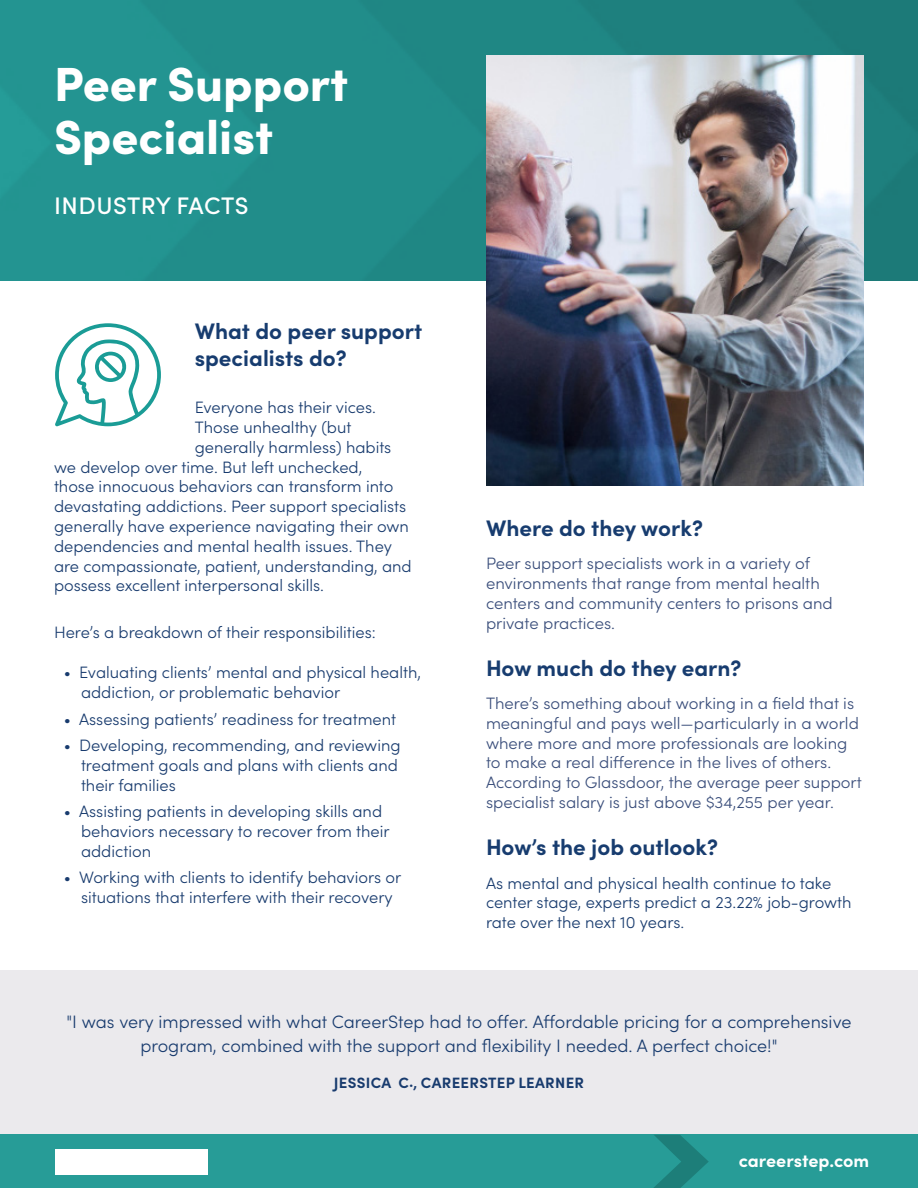
<style>
.page{position:relative;width:918px;height:1188px;background:#fff}
.page>*{position:absolute;margin:0;border:0;box-sizing:border-box;transform-origin:0 0}
.t1{font:900 48px/52.5px "Sofia Pro";color:#fff}
.t2{font:500 24px "Sofia Pro";letter-spacing:.02em;color:#fff}
.Column_Header_Large{font:700 22.5px/27px "Sofia Pro";color:#173c6f}
.t3{font:300 18px/24px "Sofia Pro";color:#183b6e;text-align:center}
.t4{font:700 18px "Sofia Pro";letter-spacing:-.005em;color:#fff}
.Body_Copy_NEW{font:300 16.5px/19.8px "Sofia Pro";color:#183b6e}
.Column_Header_Large-2{font:300 16.5px "Sofia Pro";color:#183b6e}
.Body_Copy_NEW-2{font:300 16.5px/19.8px "Sofia Pro";color:#3a4e7b}
.t5{font:700 15px "Sofia Pro";letter-spacing:.02em;color:#183b6e}
</style>
<div class="page">
<div style="left:0;top:0;width:918px;height:281px;background:linear-gradient(to right,#249794,#1c7a78)"></div>
<img style="left:486px;top:55px;width:378px;height:431px">
<svg style="left:55px;top:323px;width:106px;height:103px"></svg>
<div style="left:0;top:971px;width:918px;height:164px;background:#ebeaed"></div>
<div style="left:0;top:1135px;width:918px;height:53px;background:#279c97"></div>
<svg style="left:654px;top:1135px;width:55px;height:53px"></svg>
<div style="left:55px;top:1150px;width:152px;height:24px;background:#fff"></div>
<h1 class="t1" style="left:54px;top:54px;width:296px">Peer Support<br>Specialist</h1>
<h2 class="t2" style="left:54px;top:187px;width:196px">INDUSTRY FACTS</h2>
<p class="Column_Header_Large" style="left:195px;top:316px;width:229px">What do peer support specialists do?</p>
<p class="Column_Header_Large-2" style="left:195px;top:395px;width:183px">Everyone has their vices.</p>
<p class="Column_Header_Large-2" style="left:195px;top:415px;width:158px">Those unhealthy (but</p>
<p class="Column_Header_Large-2" style="left:195px;top:435px;width:198px">generally harmless) habits</p>
<p class="Column_Header_Large-2" style="left:54px;top:455px;width:310px">we develop over time. But left unchecked,</p>
<p class="Column_Header_Large-2" style="left:54px;top:475px;width:341px">those innocuous behaviors can transform into</p>
<p class="Column_Header_Large-2" style="left:54px;top:494px;width:354px">devastating addictions. Peer support specialists</p>
<p class="Column_Header_Large-2" style="left:54px;top:514px;width:356px">generally have experience navigating their own</p>
<p class="Column_Header_Large-2" style="left:54px;top:534px;width:339px">dependencies and mental health issues. They</p>
<p class="Column_Header_Large-2" style="left:54px;top:554px;width:359px">are compassionate, patient, understanding, and</p>
<p class="Column_Header_Large-2" style="left:54px;top:574px;width:272px">possess excellent interpersonal skills.</p>
<p class="Column_Header_Large-2" style="left:54px;top:620px;width:323px">Here’s a breakdown of their responsibilities:</p>
<p class="Body_Copy_NEW" style="left:81px;top:662px;width:342px;text-indent:-17px">• Evaluating clients’ mental and physical health, addiction, or problematic behavior</p>
<p class="Body_Copy_NEW" style="left:64px;top:708px;width:334px">• Assessing patients’ readiness for treatment</p>
<p class="Body_Copy_NEW" style="left:81px;top:735px;width:321px;text-indent:-17px">• Developing, recommending, and reviewing treatment goals and plans with clients and their families</p>
<p class="Body_Copy_NEW" style="left:81px;top:801px;width:310px;text-indent:-17px">• Assisting patients in developing skills and behaviors necessary to recover from their addiction</p>
<p class="Body_Copy_NEW" style="left:64px;top:867px;width:339px;text-align:center">• Working with clients to identify behaviors or situations that interfere with their recovery</p>
<p class="Column_Header_Large" style="left:486px;top:513px;width:218px">Where do they work?</p>
<p class="Body_Copy_NEW-2" style="left:486px;top:553px;width:348px">Peer support specialists work in a variety of environments that range from mental health centers and community centers to prisons and private practices.</p>
<p class="Column_Header_Large" style="left:486px;top:653px;width:257px">How much do they earn?</p>
<p class="Body_Copy_NEW-2" style="left:486px;top:692px;width:377px">There’s something about working in a field that is meaningful and pays well—particularly in a world where more and more professionals are looking to make a real difference in the lives of others.<br>According to Glassdoor, the average peer support specialist salary is just above $34,255 per year.</p>
<p class="Column_Header_Large" style="left:486px;top:832px;width:233px">How’s the job outlook?</p>
<p class="Body_Copy_NEW" style="left:486px;top:872px;width:367px">As mental and physical health continue to take center stage, experts predict a 23.22% job-growth rate over the next 10 years.</p>
<p class="t3" style="left:66px;top:1009px;width:787px">"I was very impressed with what CareerStep had to offer. Affordable pricing for a comprehensive program, combined with the support and flexibility I needed. A perfect choice!"</p>
<p class="t5" style="left:334px;top:1071px;width:252px">JESSICA C., CAREERSTEP LEARNER</p>
<p class="t4" style="left:739px;top:1147px;width:132px">careerstep.com</p>
</div>
